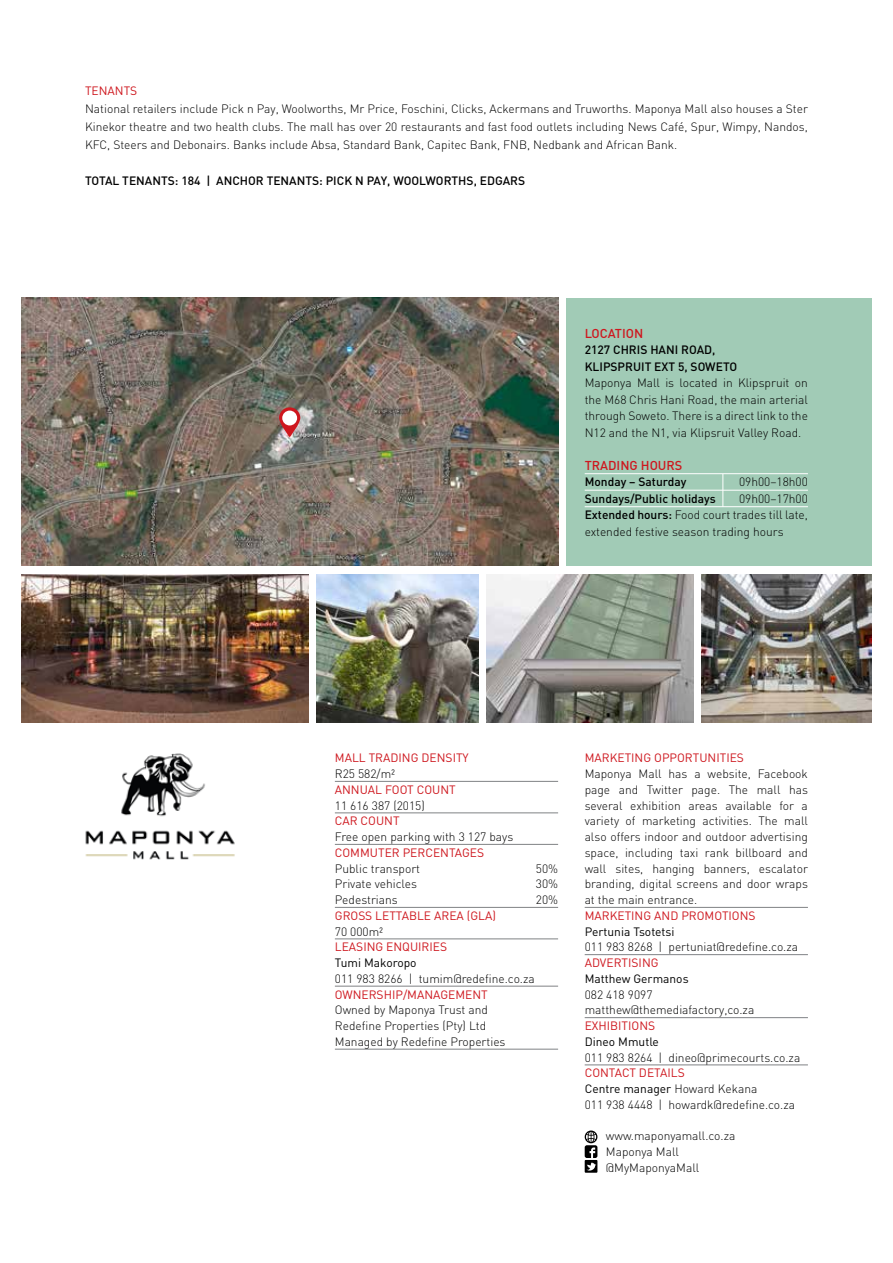
<style>
.page{position:relative;width:893px;height:1263px;background:#fff}
.page>*{position:absolute;margin:0;border:0;box-sizing:border-box;transform-origin:0 0}
.t1{font:500 12.75px "DIN";color:#ce171e}
.t2{font:300 12px/15.8px "DIN";color:#000;text-align:justify}
.t3{font:12px "DIN";color:#ce171e}
.t4{font:500 12px/16.5px "DIN";color:#000}
.t5{font:12px "DIN";color:#000}
.s1{font-weight:500}
.s2{font-weight:400;color:#ce171e}
.s3{font-weight:400}
</style>
<div class="page">
<div style="left:567px;top:298px;width:305px;height:268px;background:#a1cbb6"></div>
<hr style="left:585px;top:473px;width:223px;height:1px;background:#fff">
<hr style="left:585px;top:490px;width:223px;height:1px;background:#fff">
<hr style="left:585px;top:506px;width:223px;height:1px;background:#fff">
<hr style="left:335px;top:781px;width:223px;height:1px;background:#808285">
<hr style="left:335px;top:813px;width:223px;height:1px;background:#808285">
<hr style="left:335px;top:844px;width:223px;height:1px;background:#808285">
<hr style="left:335px;top:907px;width:223px;height:1px;background:#808285">
<hr style="left:335px;top:939px;width:223px;height:1px;background:#808285">
<hr style="left:335px;top:986px;width:223px;height:1px;background:#808285">
<hr style="left:335px;top:1049px;width:223px;height:1px;background:#808285">
<img style="left:702px;top:574px;width:170px;height:149px">
<img style="left:487px;top:574px;width:206px;height:149px">
<img style="left:317px;top:574px;width:161px;height:149px">
<img style="left:21px;top:574px;width:287px;height:149px">
<img style="left:21px;top:298px;width:537px;height:268px">
<hr style="left:723px;top:474px;width:1px;height:33px;background:#fff">
<hr style="left:585px;top:907px;width:223px;height:1px;background:#808285">
<hr style="left:585px;top:954px;width:223px;height:1px;background:#808285">
<hr style="left:585px;top:1017px;width:223px;height:1px;background:#808285">
<hr style="left:585px;top:1065px;width:223px;height:1px;background:#808285">
<svg style="left:585px;top:1130px;width:12px;height:43px"></svg>
<svg style="left:279px;top:407px;width:21px;height:30px"></svg>
<div style="left:282px;top:411px;width:15px;height:14px;background:#fff;border-radius:50%"></div>
<img style="left:85px;top:753px;width:150px;height:107px">
<p class="t3" style="left:85px;top:83px;width:54px">TENANTS</p>
<p class="t2" style="left:85px;top:99px;width:724px;line-height:18px">National retailers include Pick n Pay, Woolworths, Mr Price, Foschini, Clicks, Ackermans and Truworths. Maponya Mall also houses a Ster Kinekor theatre and two health clubs. The mall has over 20 restaurants and fast food outlets including News Café, Spur, Wimpy, Nandos, KFC, Steers and Debonairs. Banks include Absa, Standard Bank, Capitec Bank, FNB, Nedbank and African Bank.</p>
<p class="t4" style="left:85px;top:172px;width:442px">TOTAL TENANTS: 184 | ANCHOR TENANTS: PICK N PAY, WOOLWORTHS, EDGARS</p>
<p class="t1" style="left:585px;top:325px;width:60px">LOCATION</p>
<p class="t4" style="left:585px;top:341px;width:154px">2127 CHRIS HANI ROAD,<br>KLIPSPRUIT EXT 5, SOWETO</p>
<p class="t2" style="left:585px;top:375px;width:225px;line-height:16.5px">Maponya Mall is located in Klipspruit on the M68 Chris Hani Road, the main arterial through Soweto. There is a direct link to the N12 and the N1, via Klipsruit Valley Road.</p>
<p class="t1" style="left:585px;top:457px;width:99px">TRADING HOURS</p>
<p class="t4" style="left:585px;top:473px;width:103px">Monday – Saturday</p>
<p class="t2" style="left:739px;top:474px;width:70px">09h00–18h00</p>
<p class="t4" style="left:585px;top:490px;width:133px">Sundays/Public holidays</p>
<p class="t2" style="left:585px;top:490px;width:225px;line-height:16.5px;text-indent:154px">09h00–17h00<br><span class="s1">Extended hours:</span> Food court trades till late, extended festive season trading hours</p>
<p class="t3" style="left:335px;top:751px;width:135px">MALL TRADING DENSITY</p>
<p class="t2" style="left:335px;top:766px;width:62px">R25 582/m²</p>
<p class="t3" style="left:335px;top:782px;width:122px">ANNUAL FOOT COUNT</p>
<p class="t2" style="left:335px;top:797px;width:92px">11 616 387 (2015)</p>
<p class="t3" style="left:335px;top:814px;width:66px">CAR COUNT</p>
<p class="t2" style="left:335px;top:829px;width:180px">Free open parking with 3 127 bays</p>
<p class="t3" style="left:335px;top:845px;width:151px">COMMUTER PERCENTAGES</p>
<p class="t2" style="left:335px;top:860px;width:87px">Public transport</p>
<p class="t2" style="left:536px;top:860px;width:24px">50%</p>
<p class="t2" style="left:335px;top:876px;width:84px">Private vehicles</p>
<p class="t2" style="left:536px;top:876px;width:24px">30%</p>
<p class="t2" style="left:335px;top:892px;width:64px">Pedestrians</p>
<p class="t2" style="left:536px;top:892px;width:24px">20%</p>
<p class="t3" style="left:335px;top:908px;width:163px">GROSS LETTABLE AREA (GLA)</p>
<p class="t2" style="left:335px;top:923px;width:50px">70 000m²</p>
<p class="t3" style="left:335px;top:939px;width:114px">LEASING ENQUIRIES</p>
<p class="t5" style="left:335px;top:955px;width:83px">Tumi Makoropo</p>
<p class="t2" style="left:335px;top:970px;width:201px">011 983 8266 | tumim@redefine.co.za</p>
<p class="t3" style="left:335px;top:987px;width:154px">OWNERSHIP/MANAGEMENT</p>
<p class="t2" style="left:335px;top:1002px;width:172px;text-align:left">Owned by Maponya Trust and<br>Redefine Properties (Pty) Ltd<br>Managed by Redefine Properties</p>
<p class="t3" style="left:585px;top:751px;width:161px">MARKETING OPPORTUNITIES</p>
<p class="t2" style="left:585px;top:766px;width:225px">Maponya Mall has a website, Facebook page and Twitter page. The mall has several exhibition areas available for a variety of marketing activities. The mall also offers indoor and outdoor advertising space, including taxi rank billboard and wall sites, hanging banners, escalator branding, digital screens and door wraps at the main entrance.</p>
<p class="t3" style="left:585px;top:908px;width:172px">MARKETING AND PROMOTIONS</p>
<p class="t5" style="left:585px;top:924px;width:91px">Pertunia Tsotetsi</p>
<p class="t2" style="left:585px;top:939px;width:215px">011 983 8268 | pertuniat@redefine.co.za</p>
<p class="t3" style="left:585px;top:955px;width:75px">ADVERTISING</p>
<p class="t5" style="left:585px;top:971px;width:105px">Matthew Germanos</p>
<p class="t2" style="left:585px;top:986px;width:171px">082 418 9097 matthew@themediafactory,co.za</p>
<p class="t3" style="left:585px;top:1018px;width:72px">EXHIBITIONS</p>
<p class="t5" style="left:585px;top:1034px;width:76px">Dineo Mmutle</p>
<p class="t2" style="left:585px;top:1049px;width:217px">011 983 8264 | dineo@primecourts.co.za</p>
<p class="t2" style="left:585px;top:1065px;width:212px;text-align:left"><span class="s2">CONTACT DETAILS<br></span><span class="s3">Centre manager</span> Howard Kekana<br>011 938 4448 | howardk@redefine.co.za</p>
<p class="t2" style="left:606px;top:1128px;width:131px;text-align:left">www.maponyamall.co.za<br>Maponya Mall @MyMaponyaMall</p>
</div>
